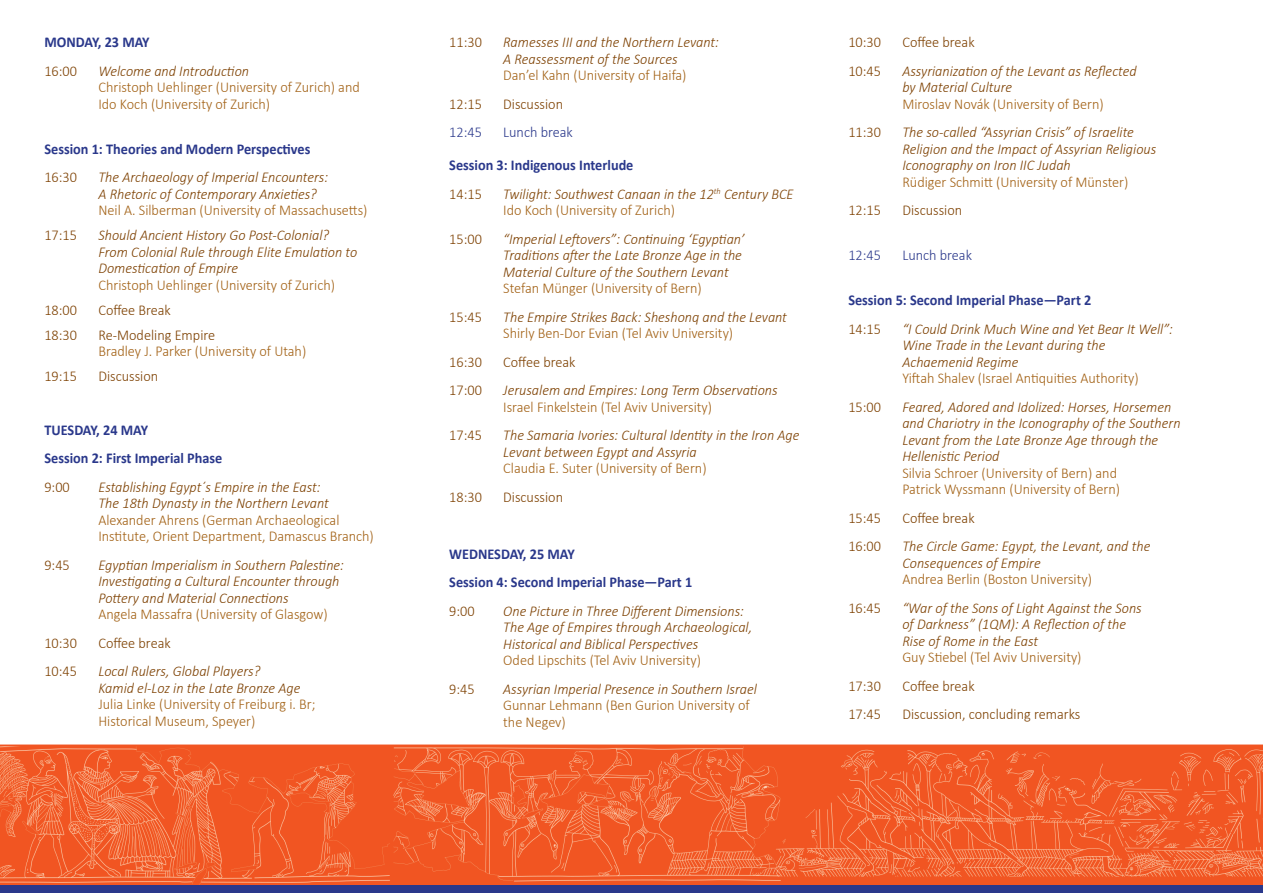
<style>
.page{position:relative;width:1263px;height:893px;background:#fff}
.page>*{position:absolute;margin:0;border:0;box-sizing:border-box;transform-origin:0 0}
.t1{font:italic 300 15px/16.5px "Calibri";color:#7d4000;scale:.95 1}
.t2{font:300 15px/16.5px "Calibri";color:#a26115;scale:.95 1}
.t3{font:300 15px "Calibri";color:#7d4000;scale:.95 1}
.t4{font:700 15px "Calibri";color:#2a388b;scale:.95 1}
.t5{font:300 15px "Calibri";color:#2a388b;scale:.95 1}
.t6{font:italic 300 8.7px "Calibri";color:#7d4000;scale:.95 1}
.s1{font-style:italic;color:#7d4000}
.s2{font-style:normal;color:#a26115}
</style>
<div class="page">
<div style="left:0;top:882px;width:1263px;height:11px;background:#2a388b"></div>
<img style="left:0;top:744px;width:1263px;height:140px">
<p class="t4" style="left:44px;top:32px;width:112px">MONDAY, 23 MAY</p>
<p class="t1" style="left:98px;top:63px;width:160px">Welcome and Introduction</p>
<p class="t3" style="left:44px;top:62px;width:36px">16:00</p>
<p class="t2" style="left:98px;top:79px;width:277px">Christoph Uehlinger (University of Zurich) and<br>Ido Koch (University of Zurich(</p>
<p class="t4" style="left:44px;top:138px;width:281px">Session 1: Theories and Modern Perspectives</p>
<p class="t1" style="left:98px;top:169px;width:243px">The Archaeology of Imperial Encounters:</p>
<p class="t3" style="left:44px;top:168px;width:36px">16:30</p>
<p class="t3" style="left:44px;top:226px;width:36px">17:15</p>
<p class="t3" style="left:44px;top:301px;width:36px">18:00</p>
<p class="t3" style="left:44px;top:326px;width:36px">18:30</p>
<p class="t3" style="left:44px;top:367px;width:36px">19:15</p>
<p class="t2" style="left:98px;top:186px;width:285px"><span class="s1">A Rhetoric of Contemporary Anxieties?<br></span>Neil .A Silberman (University of Massachusetts(</p>
<p class="t1" style="left:98px;top:227px;width:244px">Should Ancient History Go Post-Colonial?</p>
<p class="t1" style="left:98px;top:244px;width:274px">From Colonial Rule through Elite Emulation to<br>Domestication of Empire<br><span class="s2">Christoph Uehlinger (University of Zurich(</span></p>
<p class="t3" style="left:98px;top:301px;width:78px">Coffee Break</p>
<p class="t3" style="left:98px;top:326px;width:124px">Re-Modeling Empire</p>
<p class="t2" style="left:98px;top:343px;width:220px">Bradley .J Parker (University of Utah(</p>
<p class="t3" style="left:98px;top:367px;width:64px">Discussion</p>
<p class="t4" style="left:44px;top:419px;width:111px">TUESDAY, 24 MAY</p>
<p class="t4" style="left:44px;top:448px;width:189px">Session 2: First Imperial Phase</p>
<p class="t1" style="left:98px;top:479px;width:235px">Establishing Egypt s´ Empire in the East:</p>
<p class="t3" style="left:44px;top:478px;width:28px">9:00</p>
<p class="t3" style="left:44px;top:556px;width:28px">9:45</p>
<p class="t3" style="left:44px;top:634px;width:36px">10:30</p>
<p class="t3" style="left:44px;top:662px;width:36px">10:45</p>
<p class="t2" style="left:98px;top:495px;width:291px"><span class="s1">The 18th Dynasty in the Northern Levant<br></span>Alexander Ahrens (German Archaeological<br>Institute, Orient Department, Damascus Branch(</p>
<p class="t1" style="left:98px;top:557px;width:260px">Egyptian Imperialism in Southern Palestine:</p>
<p class="t1" style="left:98px;top:573px;width:255px">Investigating a Cultural Encounter through<br>Pottery and Material Connections<br><span class="s2">Angela Massafra (University of Glasgow(</span></p>
<p class="t3" style="left:98px;top:634px;width:78px">Coffee break</p>
<p class="t1" style="left:98px;top:663px;width:172px">Local Rulers, Global Players?</p>
<p class="t2" style="left:98px;top:680px;width:230px"><span class="s1">Kamid el-Loz in the Late Bronze Age<br></span>Julia Linke (University of Freiburg .i Br;<br>Historical Museum, Speyer(</p>
<p class="t3" style="left:449px;top:33px;width:36px">11:30</p>
<p class="t3" style="left:449px;top:95px;width:36px">12:15</p>
<p class="t1" style="left:503px;top:34px;width:229px">Ramesses III and the Northern Levant:</p>
<p class="t2" style="left:503px;top:51px;width:194px"><span class="s1">A Reassessment of the Sources<br></span>Dan’el Kahn (University of Haifa(</p>
<p class="t3" style="left:503px;top:95px;width:64px">Discussion</p>
<p class="t5" style="left:503px;top:123px;width:75px">Lunch break</p>
<p class="t5" style="left:449px;top:123px;width:36px">12:45</p>
<p class="t4" style="left:449px;top:155px;width:195px">Session 3: Indigenous Interlude</p>
<p class="t3" style="left:449px;top:185px;width:36px">14:15</p>
<p class="t3" style="left:449px;top:230px;width:36px">15:00</p>
<p class="t3" style="left:449px;top:308px;width:36px">15:45</p>
<p class="t3" style="left:449px;top:353px;width:36px">16:30</p>
<p class="t3" style="left:449px;top:381px;width:36px">17:00</p>
<p class="t3" style="left:449px;top:426px;width:36px">17:45</p>
<p class="t3" style="left:449px;top:488px;width:36px">18:30</p>
<p class="t6" style="left:714px;top:186px;width:9px">th</p>
<p class="t1" style="left:503px;top:186px;width:223px">Twilight: Southwest Canaan in the 12</p>
<p class="t1" style="left:724px;top:186px;width:75px">Century BCE</p>
<p class="t2" style="left:503px;top:202px;width:182px">Ido Koch (University of Zurich(</p>
<p class="t1" style="left:503px;top:231px;width:255px">“Imperial Leftovers :” Continuing ‘Egyptian‘</p>
<p class="t1" style="left:503px;top:247px;width:253px">Traditions after the Late Bronze Age in the<br>Material Culture of the Southern Levant<br><span class="s2">Stefan Münger (University of Bern(</span></p>
<p class="t1" style="left:503px;top:309px;width:300px">The Empire Strikes Back: Sheshonq and the Levant</p>
<p class="t2" style="left:503px;top:325px;width:244px">Shirly Ben-Dor Evian (Tel Aviv University(</p>
<p class="t3" style="left:503px;top:353px;width:78px">Coffee break</p>
<p class="t1" style="left:503px;top:382px;width:290px">Jerusalem and Empires: Long Term Observations</p>
<p class="t2" style="left:503px;top:399px;width:221px">Israel Finkelstein (Tel Aviv University(</p>
<p class="t1" style="left:503px;top:427px;width:313px">The Samaria Ivories: Cultural Identity in the Iron Age</p>
<p class="t2" style="left:503px;top:444px;width:215px"><span class="s1">Levant between Egypt and Assyria<br></span>Claudia .E Suter (University of Bern(</p>
<p class="t3" style="left:503px;top:488px;width:64px">Discussion</p>
<p class="t4" style="left:449px;top:543px;width:134px">WEDNESDAY, 25 MAY</p>
<p class="t4" style="left:449px;top:572px;width:257px">Session 4: Second Imperial Phase—Part 1</p>
<p class="t1" style="left:503px;top:603px;width:255px">One Picture in Three Different Dimensions:</p>
<p class="t3" style="left:449px;top:602px;width:28px">9:00</p>
<p class="t3" style="left:449px;top:680px;width:28px">9:45</p>
<p class="t1" style="left:503px;top:619px;width:264px">The Age of Empires through Archaeological,<br>Historical and Biblical Perspectives<br><span class="s2">Oded Lipschits (Tel Aviv University(</span></p>
<p class="t1" style="left:503px;top:681px;width:269px">Assyrian Imperial Presence in Southern Israel</p>
<p class="t2" style="left:503px;top:697px;width:261px">Gunnar Lehmann (Ben Gurion University of the Negev(</p>
<p class="t3" style="left:848px;top:33px;width:36px">10:30</p>
<p class="t3" style="left:848px;top:62px;width:36px">10:45</p>
<p class="t3" style="left:848px;top:123px;width:36px">11:30</p>
<p class="t3" style="left:848px;top:201px;width:36px">12:15</p>
<p class="t3" style="left:902px;top:33px;width:78px">Coffee break</p>
<p class="t1" style="left:902px;top:63px;width:248px">Assyrianization of the Levant as Reflected</p>
<p class="t2" style="left:902px;top:79px;width:213px"><span class="s1">by Material Culture<br></span>Miroslav Novák (University of Bern(</p>
<p class="t1" style="left:902px;top:124px;width:245px">The so-called “Assyrian Crisis” of Israelite</p>
<p class="t1" style="left:902px;top:141px;width:269px">Religion and the Impact of Assyrian Religious<br>Iconography on Iron IIC Judah<br><span class="s2">Rüdiger Schmitt (University of Münster(</span></p>
<p class="t3" style="left:902px;top:201px;width:64px">Discussion</p>
<p class="t5" style="left:902px;top:246px;width:75px">Lunch break</p>
<p class="t5" style="left:848px;top:246px;width:36px">12:45</p>
<p class="t4" style="left:848px;top:290px;width:257px">Session 5: Second Imperial Phase—Part 2</p>
<p class="t1" style="left:902px;top:321px;width:286px">“I Could Drink Much Wine and Yet Bear It Well :“</p>
<p class="t3" style="left:848px;top:320px;width:36px">14:15</p>
<p class="t3" style="left:848px;top:398px;width:36px">15:00</p>
<p class="t3" style="left:848px;top:509px;width:36px">15:45</p>
<p class="t3" style="left:848px;top:537px;width:36px">16:00</p>
<p class="t3" style="left:848px;top:599px;width:36px">16:45</p>
<p class="t3" style="left:848px;top:677px;width:36px">17:30</p>
<p class="t3" style="left:848px;top:705px;width:36px">17:45</p>
<p class="t1" style="left:902px;top:337px;width:250px">Wine Trade in the Levant during the<br>Achaemenid Regime<br><span class="s2">Yiftah Shalev (Israel Antiquities Authority(</span></p>
<p class="t1" style="left:902px;top:399px;width:285px">Feared, Adored and Idolized: Horses, Horsemen</p>
<p class="t1" style="left:902px;top:415px;width:294px">and Chariotry in the Iconography of the Southern Levant from the Late Bronze Age through the Hellenistic Period<br><span class="s2">Silvia Schroer (University of Bern) and<br>Patrick Wyssmann (University of Bern(</span></p>
<p class="t3" style="left:902px;top:509px;width:78px">Coffee break</p>
<p class="t1" style="left:902px;top:538px;width:263px">The Circle Game: Egypt, the Levant, and the</p>
<p class="t2" style="left:902px;top:555px;width:201px"><span class="s1">Consequences of Empire<br></span>Andrea Berlin (Boston University(</p>
<p class="t1" style="left:902px;top:600px;width:253px">“War of the Sons of Light Against the Sons</p>
<p class="t1" style="left:902px;top:616px;width:237px">of Darkness” (1QM A:) Reflection of the<br>Rise of Rome in the East<br><span class="s2">Guy Stiebel (Tel Aviv University(</span></p>
<p class="t3" style="left:902px;top:677px;width:78px">Coffee break</p>
<p class="t3" style="left:902px;top:705px;width:189px">Discussion, concluding remarks</p>
</div>
